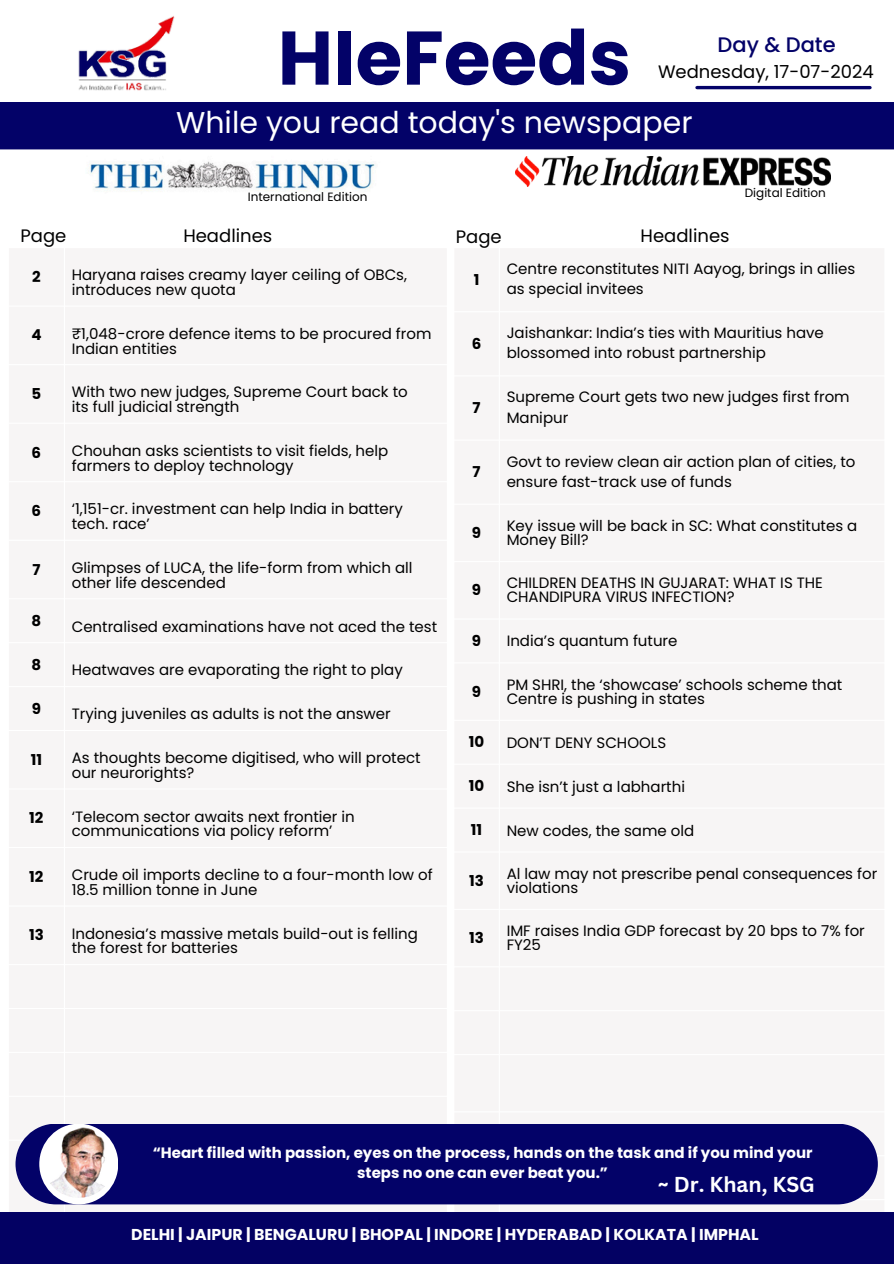
<style>
.page{position:relative;width:894px;height:1264px;background:#fff}
.page>*{position:absolute;margin:0;border:0;box-sizing:border-box;transform-origin:0 0}
.t1{font:700 75.75px "Poppins";color:#030268}
.t2{font:30px "Poppins";color:#fff}
.t3{font:700 21px "Canva Sans";color:#fff}
.t4{font:500 21px "Poppins";color:#030268}
.t5{font:18px "Poppins";color:#000}
.t6{font:700 15.75px "Poppins";color:#fff}
.t7{font:15px/14.7px "Poppins";color:#000}
.t8{font:700 15px/20.2px "Poppins";color:#fff;text-align:center}
.t9{font:700 15px "Poppins";color:#000}
.t10{font:12px "Poppins";color:#000}
</style>
<div class="page">
<img style="left:515px;top:156px;width:315px;height:30px">
<div style="left:15px;top:1123px;width:862px;height:81px;background:#030268;border-radius:40px"></div>
<div style="left:39px;top:1123px;width:79px;height:81px;background:#fff;border-radius:50%"></div>
<img style="left:43px;top:1126px;width:71px;height:71px;border-radius:50%">
<img style="left:78px;top:16px;width:97px;height:75px">
<div style="left:0;top:102px;width:893px;height:47px;background:#030268"></div>
<hr style="left:696px;top:86px;width:173px;height:3px;background:#030268">
<img style="left:89px;top:161px;width:287px;height:30px">
<div style="left:0;top:1211px;width:893px;height:52px;background:#030163"></div>
<p class="t1" style="left:277px;top:5px;width:355px">HIeFeeds</p>
<p class="t2" style="left:176px;top:101px;width:518px">While you read today's newspaper</p>
<p class="t4" style="left:717px;top:30px;width:120px">Day &amp; Date</p>
<h6 class="t5" style="left:657px;top:59px;width:217px">Wednesday, 17-07-2024</h6>
<p class="t10" style="left:248px;top:188px;width:121px">International Edition</p>
<p class="t5" style="left:21px;top:223px;width:47px">Page</p>
<p class="t5" style="left:183px;top:223px;width:90px">Headlines</p>
<p class="t5" style="left:455px;top:224px;width:47px">Page</p>
<p class="t5" style="left:640px;top:223px;width:90px">Headlines</p>
<h5 class="t10" style="left:744px;top:184px;width:83px">Digital Edition</h5>
<h1 class="t9" style="left:32px;top:266px;width:10px">2</h1>
<h3 class="t7" style="left:72px;top:268px;width:337px">Haryana raises creamy layer ceiling of OBCs,</h3>
<h4 class="t7" style="left:72px;top:282px;width:166px">introduces new quota</h4>
<h2 class="t9" style="left:31px;top:325px;width:12px">4</h2>
<p class="t7" style="left:72px;top:326px;width:361px">₹1,048-crore defence items to be procured from<br>Indian entities</p>
<p class="t9" style="left:32px;top:383px;width:11px">5</p>
<p class="t7" style="left:72px;top:385px;width:337px">With two new judges, Supreme Court back to</p>
<p class="t7" style="left:72px;top:399px;width:169px">its full judicial strength</p>
<h4 class="t9" style="left:32px;top:442px;width:11px">6</h4>
<h4 class="t7" style="left:72px;top:443px;width:318px">Chouhan asks scientists to visit fields, help farmers to deploy technology</h4>
<h4 class="t9" style="left:32px;top:500px;width:11px">6</h4>
<h4 class="t7" style="left:72px;top:502px;width:332px">‘1,151-cr. investment can help India in battery tech. race’</h4>
<p class="t9" style="left:32px;top:559px;width:10px">7</p>
<p class="t7" style="left:72px;top:560px;width:342px">Glimpses of LUCA, the life-form from which all other life descended</p>
<p class="t9" style="left:32px;top:610px;width:11px">8</p>
<p class="t7" style="left:72px;top:619px;width:367px">Centralised examinations have not aced the test</p>
<p class="t9" style="left:32px;top:654px;width:11px">8</p>
<p class="t7" style="left:72px;top:662px;width:332px">Heatwaves are evaporating the right to play</p>
<p class="t9" style="left:32px;top:698px;width:11px">9</p>
<p class="t7" style="left:72px;top:706px;width:320px">Trying juveniles as adults is not the answer</p>
<p class="t9" style="left:31px;top:749px;width:13px">11</p>
<p class="t7" style="left:72px;top:750px;width:350px">As thoughts become digitised, who will protect our neurorights?</p>
<p class="t9" style="left:29px;top:807px;width:16px">12</p>
<p class="t7" style="left:72px;top:809px;width:284px">‘Telecom sector awaits next frontier in communications via policy reform’</p>
<p class="t9" style="left:29px;top:866px;width:16px">12</p>
<p class="t7" style="left:72px;top:867px;width:362px">Crude oil imports decline to a four-month low of</p>
<p class="t7" style="left:72px;top:882px;width:187px">18.5 million tonne in June</p>
<p class="t9" style="left:29px;top:924px;width:16px">13</p>
<p class="t7" style="left:72px;top:926px;width:347px">Indonesia’s massive metals build-out is felling the forest for batteries</p>
<p class="t9" style="left:473px;top:269px;width:7px">1</p>
<p class="t7" style="left:506px;top:259px;width:350px;line-height:20.1px">Centre reconstitutes NITI Aayog, brings in allies as special invitees</p>
<p class="t9" style="left:471px;top:333px;width:11px">6</p>
<p class="t7" style="left:506px;top:323px;width:318px;line-height:20.1px">Jaishankar: India’s ties with Mauritius have blossomed into robust partnership</p>
<p class="t9" style="left:472px;top:397px;width:10px">7</p>
<p class="t7" style="left:506px;top:387px;width:344px;line-height:20.1px">Supreme Court gets two new judges first from<br>Manipur</p>
<p class="t9" style="left:472px;top:461px;width:10px">7</p>
<p class="t7" style="left:506px;top:451px;width:350px;line-height:20.1px">Govt to review clean air action plan of cities, to ensure fast-track use of funds</p>
<p class="t9" style="left:472px;top:522px;width:11px">9</p>
<p class="t7" style="left:506px;top:518px;width:352px;line-height:14px">Key issue will be back in SC: What constitutes a<br>Money Bill?</p>
<p class="t9" style="left:472px;top:579px;width:11px">9</p>
<p class="t7" style="left:506px;top:576px;width:318px;line-height:14px">CHILDREN DEATHS IN GUJARAT: WHAT IS THE<br>CHANDIPURA VIRUS INFECTION?</p>
<p class="t9" style="left:472px;top:630px;width:11px">9</p>
<p class="t7" style="left:506px;top:634px;width:172px">India’s quantum future</p>
<p class="t9" style="left:472px;top:680px;width:11px">9</p>
<p class="t7" style="left:506px;top:677px;width:337px;line-height:14px">PM SHRI, the ‘showcase’ schools scheme that<br>Centre is pushing in states</p>
<p class="t9" style="left:468px;top:731px;width:17px">10</p>
<p class="t7" style="left:506px;top:735px;width:161px">DON’T DENY SCHOOLS</p>
<p class="t9" style="left:468px;top:775px;width:17px">10</p>
<p class="t7" style="left:506px;top:779px;width:180px">She isn’t just a labharthi</p>
<p class="t9" style="left:471px;top:819px;width:13px">11</p>
<p class="t7" style="left:506px;top:823px;width:189px">New codes, the same old</p>
<p class="t9" style="left:469px;top:869px;width:16px">13</p>
<p class="t7" style="left:506px;top:866px;width:372px;line-height:14px">Al law may not prescribe penal consequences for violations</p>
<p class="t9" style="left:469px;top:927px;width:16px">13</p>
<p class="t7" style="left:506px;top:923px;width:359px;line-height:14px">IMF raises India GDP forecast by 20 bps to 7% for<br>FY25</p>
<h3 class="t8" style="left:153px;top:1142px;width:661px">“Heart filled with passion, eyes on the process, hands on the task and if you mind your steps no one can ever beat you.”</h3>
<p class="t3" style="left:657px;top:1169px;width:158px">~ Dr. Khan, KSG</p>
<p class="t6" style="left:131px;top:1223px;width:629px">DELHI | JAIPUR | BENGALURU | BHOPAL | INDORE | HYDERABAD | KOLKATA | IMPHAL</p>
</div>
